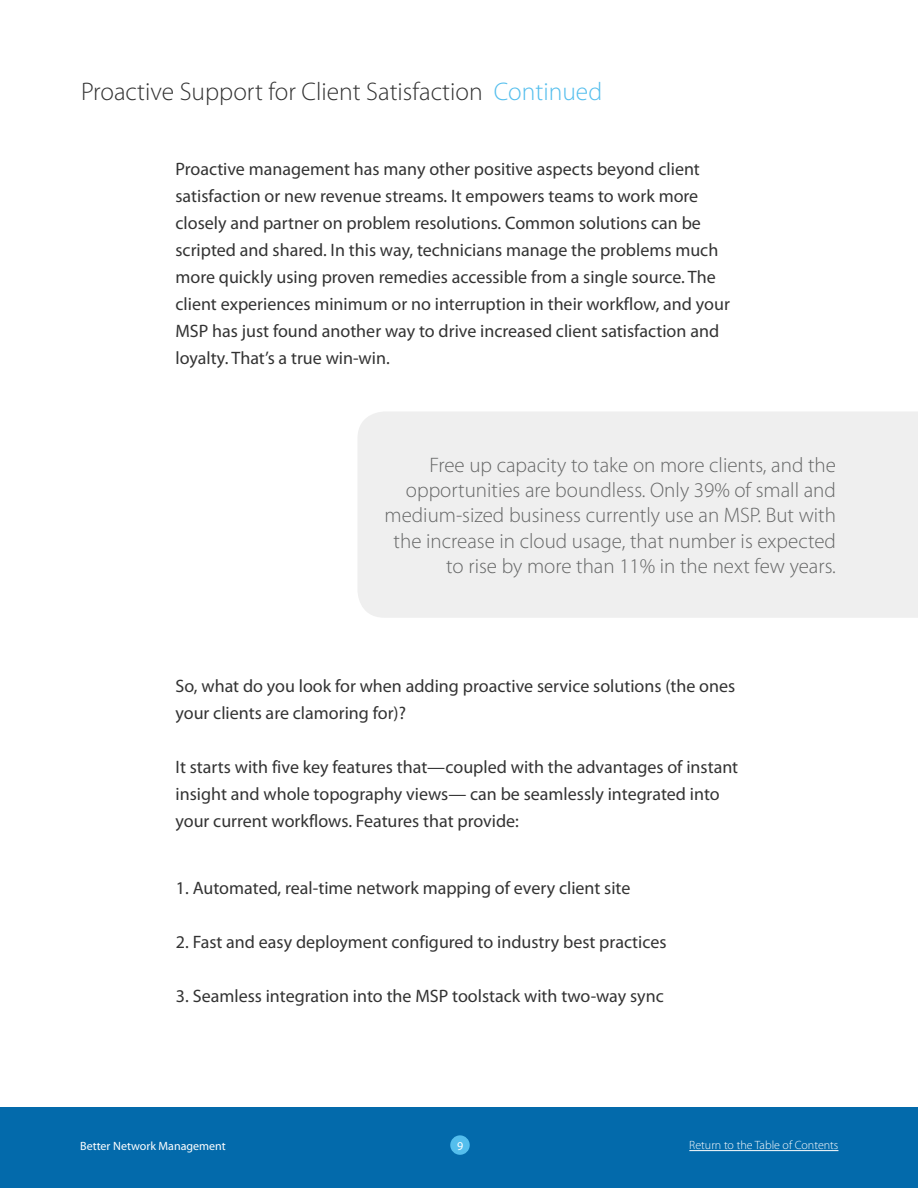
<style>
.page{position:relative;width:918px;height:1188px;background:#fff}
.page>*{position:absolute;margin:0;border:0;box-sizing:border-box;transform-origin:0 0}
.t1{font:300 25.5px "Myriad Pro";color:#333}
.t2{font:300 21px/25.2px "Myriad Pro";color:#666767;text-align:right}
.t3{font:18px/27px "Myriad Pro";color:#333}
.t4{font:300 12px "Myriad Pro";color:#fff}
.t5{font:12px "Myriad Pro";color:#fff}
.s1{color:#54beed}
</style>
<div class="page">
<div style="left:0;top:1107px;width:918px;height:81px;background:#036aab"></div>
<hr style="left:689px;top:1150px;width:149px;height:1px;background:#fff">
<div style="left:450px;top:1135px;width:20px;height:20px;background:#54beed;border-radius:50%"></div>
<div style="left:358px;top:412px;width:560px;height:206px;background:#efefef"></div>
<h1 class="t1" style="left:81px;top:76px;width:523px">Proactive Support for Client Satisfaction <span class="s1">Continued</span></h1>
<p class="t3" style="left:176px;top:155px;width:556px">Proactive management has many other positive aspects beyond client satisfaction or new revenue streams. It empowers teams to work more closely and partner on problem resolutions. Common solutions can be scripted and shared. In this way, technicians manage the problems much more quickly using proven remedies accessible from a single source. The client experiences minimum or no interruption in their workflow, and your MSP has just found another way to drive increased client satisfaction and loyalty. That’s a true win-win.</p>
<p class="t2" style="left:384px;top:452px;width:453px">Free up capacity to take on more clients, and the opportunities are boundless. Only 39% of small and medium-sized business currently use an MSP. But with the increase in cloud usage, that number is expected to rise by more than 11% in the next few years.</p>
<p class="t3" style="left:176px;top:672px;width:561px">So, what do you look for when adding proactive service solutions (the ones your clients are clamoring for)?</p>
<p class="t3" style="left:176px;top:753px;width:564px">It starts with five key features that—coupled with the advantages of instant insight and whole topography views— can be seamlessly integrated into your current workflows. Features that provide:</p>
<p class="t3" style="left:176px;top:874px;width:456px">1. Automated, real-time network mapping of every client site</p>
<p class="t3" style="left:176px;top:928px;width:492px">2. Fast and easy deployment configured to industry best practices</p>
<p class="t3" style="left:176px;top:982px;width:489px">3. Seamless integration into the MSP toolstack with two-way sync</p>
<p class="t5" style="left:80px;top:1139px;width:147px">Better Network Management</p>
<p class="t5" style="left:457px;top:1138px;width:8px">9</p>
<p class="t4" style="left:689px;top:1138px;width:151px">Return to the Table of Contents</p>
</div>
